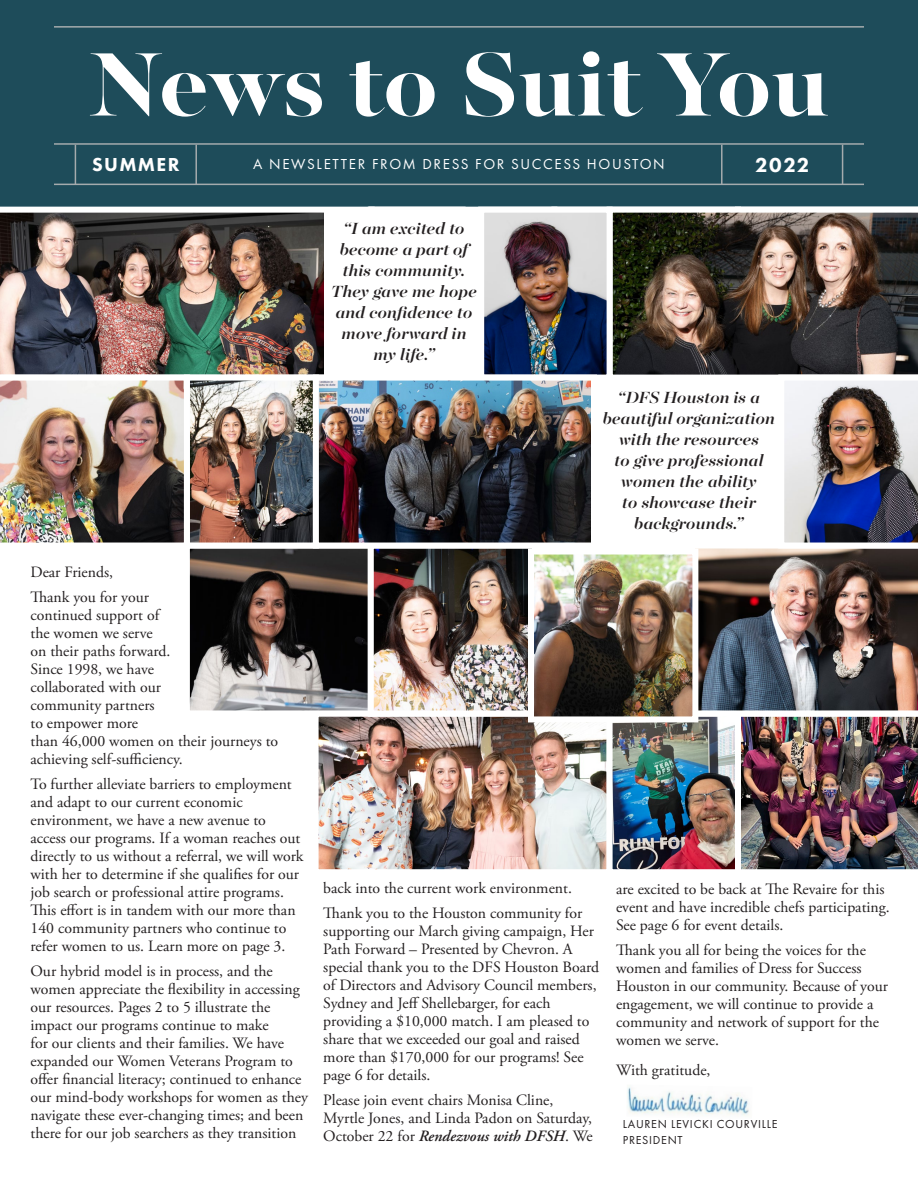
<style>
.page{position:relative;width:918px;height:1188px;background:#fff}
.page>*{position:absolute;margin:0;border:0;box-sizing:border-box;transform-origin:0 0}
.t1{font:700 100.5px "Majesti Banner";letter-spacing:-.005em;color:#fff}
.t2{font:800 21px "Futura PT";color:#fff}
.t3{font:800 19.5px "Futura PT";letter-spacing:.07em;color:#fff}
.t4{font:italic 500 18px/21px "Majesti Banner";color:#231f20;text-align:center}
.t5{font:15.75px/18px "Adobe Garamond Pro";color:#231f20}
.t6{font:15px "Futura PT";letter-spacing:.11em;color:#fff}
.t7{font:12px/15.8px "Futura PT";letter-spacing:.06em;color:#231f20}
.s1{font-weight:600;font-style:italic}
</style>
<div class="page">
<div style="left:0;top:0;width:918px;height:207px;background:#1e4c5a"></div>
<img style="left:0;top:212px;width:324px;height:163px">
<img style="left:320px;top:717px;width:286px;height:151px">
<div style="left:313px;top:710px;width:300px;height:165px;border:6px solid #fff"></div>
<img style="left:614px;top:722px;width:75px;height:146px">
<div style="left:607px;top:710px;width:134px;height:165px;border:6px solid #fff"></div>
<img style="left:485px;top:214px;width:121px;height:160px">
<img style="left:613px;top:212px;width:76px;height:163px">
<div style="left:478px;top:207px;width:135px;height:174px;border:6px solid #fff"></div>
<img style="left:627px;top:1087px;width:122px;height:29px">
<img style="left:191px;top:550px;width:177px;height:159px">
<div style="left:184px;top:543px;width:206px;height:173px;border:6px solid #fff"></div>
<img style="left:375px;top:550px;width:153px;height:159px">
<div style="left:368px;top:543px;width:170px;height:173px;border:6px solid #fff"></div>
<img style="left:535px;top:556px;width:154px;height:159px">
<div style="left:528px;top:549px;width:170px;height:173px;border:6px solid #fff"></div>
<img style="left:191px;top:382px;width:121px;height:160px">
<div style="left:184px;top:375px;width:135px;height:174px;border:6px solid #fff"></div>
<img style="left:320px;top:382px;width:270px;height:160px">
<div style="left:313px;top:375px;width:284px;height:174px;border:6px solid #fff"></div>
<img style="left:0;top:375px;width:190px;height:174px">
<img style="left:689px;top:212px;width:229px;height:663px">
<hr style="left:54px;top:184px;width:810px;height:1px;background:#a5abad">
<hr style="left:54px;top:143px;width:810px;height:2px;background:#a5abad">
<hr style="left:54px;top:26px;width:810px;height:2px;background:#a5abad">
<hr style="left:195px;top:145px;width:2px;height:39px;background:#a5abad">
<hr style="left:75px;top:145px;width:1px;height:39px;background:#a5abad">
<hr style="left:721px;top:145px;width:2px;height:39px;background:#a5abad">
<hr style="left:842px;top:145px;width:1px;height:39px;background:#a5abad">
<h1 class="t1" style="left:89px;top:19px;width:742px">News to Suit You</h1>
<p class="t3" style="left:92px;top:152px;width:89px">SUMMER</p>
<p class="t6" style="left:253px;top:155px;width:413px">A NEWSLETTER FROM DRESS FOR SUCCESS HOUSTON</p>
<h2 class="t2" style="left:755px;top:152px;width:56px">2022</h2>
<p class="t5" style="left:31px;top:561px;width:120px;line-height:24.8px">Dear Friends,<br>Thank you for your</p>
<p class="t5" style="left:31px;top:607px;width:249px">continued support of<br>the women we serve<br>on their paths forward.<br>Since 1998, we have<br>collaborated with our<br>community partners<br>to empower more<br>than 46,000 women on their journeys to achieving self-sufficiency.</p>
<p class="t5" style="left:31px;top:775px;width:275px">To further alleviate barriers to employment and adapt to our current economic environment, we have a new avenue to access our programs. If a woman reaches out directly to us without a referral, we will work with her to determine if she qualifies for our job search or professional attire programs.<br>This effort is in tandem with our more than 140 community partners who continue to refer women to us. Learn more on page 3.</p>
<p class="t5" style="left:31px;top:962px;width:279px">Our hybrid model is in process, and the women appreciate the flexibility in accessing our resources. Pages 2 to 5 illustrate the impact our programs continue to make<br>for our clients and their families. We have expanded our Women Veterans Program to offer financial literacy; continued to enhance our mind-body workshops for women as they navigate these ever-changing times; and been there for our job searchers as they transition</p>
<p class="t4" style="left:331px;top:219px;width:147px">“I am excited to become a part of this community.<br>They gave me hope and confidence to move forward in my life.”</p>
<p class="t4" style="left:603px;top:388px;width:174px">“DFS Houston is a beautiful organization with the resources<br>to give professional women the ability<br>to showcase their backgrounds.”</p>
<p class="t5" style="left:323px;top:877px;width:261px;line-height:24.8px">back into the current work environment.<br>Thank you to the Houston community for</p>
<p class="t5" style="left:323px;top:923px;width:277px">supporting our March giving campaign, Her Path Forward – Presented by Chevron. A special thank you to the DFS Houston Board of Directors and Advisory Council members, Sydney and Jeff Shellebarger, for each providing a $10,000 match. I am pleased to share that we exceeded our goal and raised more than $170,000 for our programs! See page 6 for details.</p>
<p class="t5" style="left:323px;top:1091px;width:271px">Please join event chairs Monisa Cline,<br>Myrtle Jones, and Linda Padon on Saturday,<br>October 22 for <span class="s1">Rendezvous with DFSH</span>. We</p>
<p class="t5" style="left:616px;top:880px;width:275px">are excited to be back at The Revaire for this event and have incredible chefs participating.<br>See page 6 for event details.</p>
<p class="t5" style="left:616px;top:941px;width:274px">Thank you all for being the voices for the women and families of Dress for Success Houston in our community. Because of your engagement, we will continue to provide a community and network of support for the women we serve.</p>
<p class="t5" style="left:616px;top:1062px;width:96px">With gratitude,</p>
<p class="t7" style="left:623px;top:1116px;width:156px">LAUREN LEVICKI COURVILLE<br>PRESIDENT</p>
</div>
